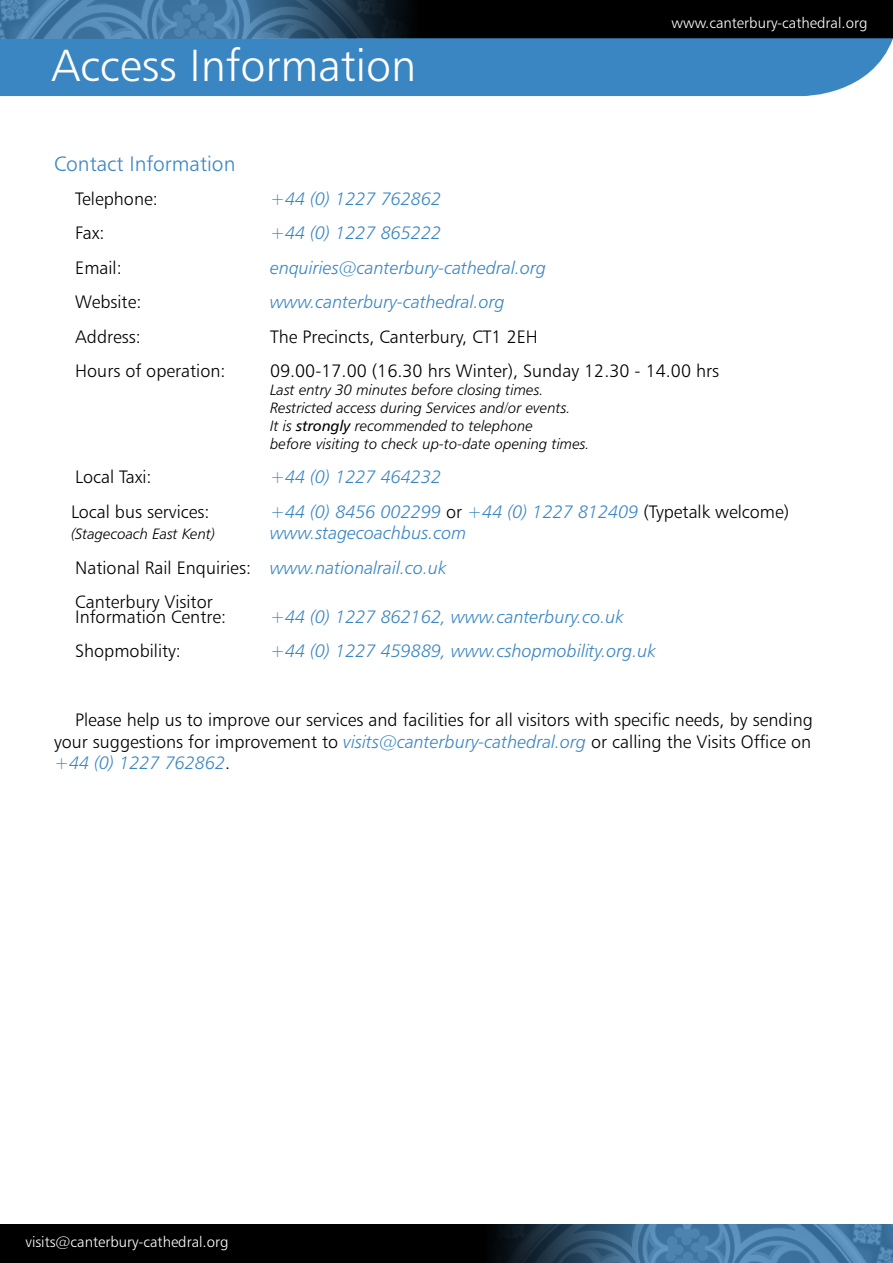
<style>
.page{position:relative;width:893px;height:1263px;background:#fff}
.page>*{position:absolute;margin:0;border:0;box-sizing:border-box;transform-origin:0 0}
.t1{font:45px "Humanist 777 BT Light B";color:#fff}
.t2{font:21px "Humanist 777 BT Light B";color:#3a86c3}
.t3{font:18px/34.3px "Humanist 777 BT Light B";color:#000}
.t4{font:18px "Humanist 777 BT Light Italic B";color:#3a86c3}
.t5{font:15px/18px "Humanist 777 BT Light Italic B";color:#000}
.t6{font:15px "Humanist 777 BT Light B";color:#fff}
.s1{font-family:"Humanist 777 BT Italic B"}
.s2{font-family:"Humanist 777 BT Light B";color:#000}
.s3{font-family:"Humanist 777 BT Light Italic B";color:#3a86c3}
</style>
<div class="page">
<div style="left:0;top:1225px;width:893px;height:38px;background:#000"></div>
<div style="left:0;top:0;width:893px;height:38px;background:#000"></div>
<svg style="left:493px;top:1225px;width:400px;height:38px;background:#3c688b"></svg>
<div style="left:0;top:38px;width:893px;height:58px;background:#3a86c3"></div>
<svg style="left:0;top:0;width:448px;height:39px;background:#386081"></svg>
<h1 class="t1" style="left:51px;top:37px;width:367px">Access Information</h1>
<p class="t6" style="left:672px;top:14px;width:197px">www.canterbury-cathedral.org</p>
<p class="t2" style="left:54px;top:150px;width:183px">Contact Information</p>
<p class="t3" style="left:75px;top:181px;width:84px">Telephone:</p>
<p class="t4" style="left:270px;top:188px;width:173px">+44 (0) 1227 762862</p>
<p class="t3" style="left:75px;top:216px;width:31px">Fax:</p>
<p class="t4" style="left:270px;top:222px;width:173px">+44 (0) 1227 865222</p>
<p class="t3" style="left:75px;top:250px;width:48px">Email:</p>
<p class="t4" style="left:270px;top:256px;width:277px">enquiries@canterbury-cathedral.org</p>
<p class="t3" style="left:75px;top:284px;width:68px">Website:</p>
<p class="t4" style="left:270px;top:291px;width:236px">www.canterbury-cathedral.org</p>
<p class="t3" style="left:75px;top:319px;width:67px">Address:</p>
<p class="t3" style="left:270px;top:319px;width:269px">The Precincts, Canterbury, CT1 2EH</p>
<p class="t3" style="left:75px;top:353px;width:152px">Hours of operation:</p>
<p class="t3" style="left:270px;top:353px;width:451px">09.00-17.00 (16.30 hrs Winter), Sunday 12.30 - 14.00 hrs</p>
<p class="t5" style="left:270px;top:380px;width:321px">Last entry 30 minutes before closing times.<br>Restricted access during Services and/or events.<br>It is <span class="s1">strongly</span> recommended to telephone<br>before visiting to check up-to-date opening times.</p>
<p class="t3" style="left:75px;top:459px;width:78px">Local Taxi:</p>
<p class="t4" style="left:270px;top:466px;width:173px">+44 (0) 1227 464232</p>
<p class="t3" style="left:71px;top:494px;width:140px">Local bus services:</p>
<p class="t4" style="left:270px;top:500px;width:521px">+44 (0) 8456 002299 <span class="s2">or</span> +44 (0) 1227 812409 <span class="s2">(Typetalk welcome)</span></p>
<p class="t5" style="left:71px;top:525px;width:146px">(Stagecoach East Kent)</p>
<p class="t4" style="left:270px;top:522px;width:198px">www.stagecoachbus.com</p>
<p class="t3" style="left:75px;top:550px;width:373px">National Rail Enquiries: <span class="s3">www.nationalrail.co.uk<br></span>Canterbury Visitor</p>
<p class="t3" style="left:75px;top:599px;width:152px">Information Centre:</p>
<p class="t4" style="left:270px;top:606px;width:356px">+44 (0) 1227 862162, www.canterbury.co.uk</p>
<p class="t3" style="left:75px;top:634px;width:107px">Shopmobility:</p>
<p class="t4" style="left:270px;top:640px;width:388px">+44 (0) 1227 459889, www.cshopmobility.org.uk</p>
<p class="t3" style="left:54px;top:709px;width:760px;line-height:21.6px;text-align:right">Please help us to improve our services and facilities for all visitors with specific needs, by sending your suggestions for improvement to <span class="s3">visits@canterbury-cathedral.org</span> or calling the Visits Office on</p>
<p class="t4" style="left:54px;top:752px;width:178px">+44 (0) 1227 762862<span class="s2">.</span></p>
<p class="t6" style="left:26px;top:1232px;width:205px">visits@canterbury-cathedral.org</p>
</div>
